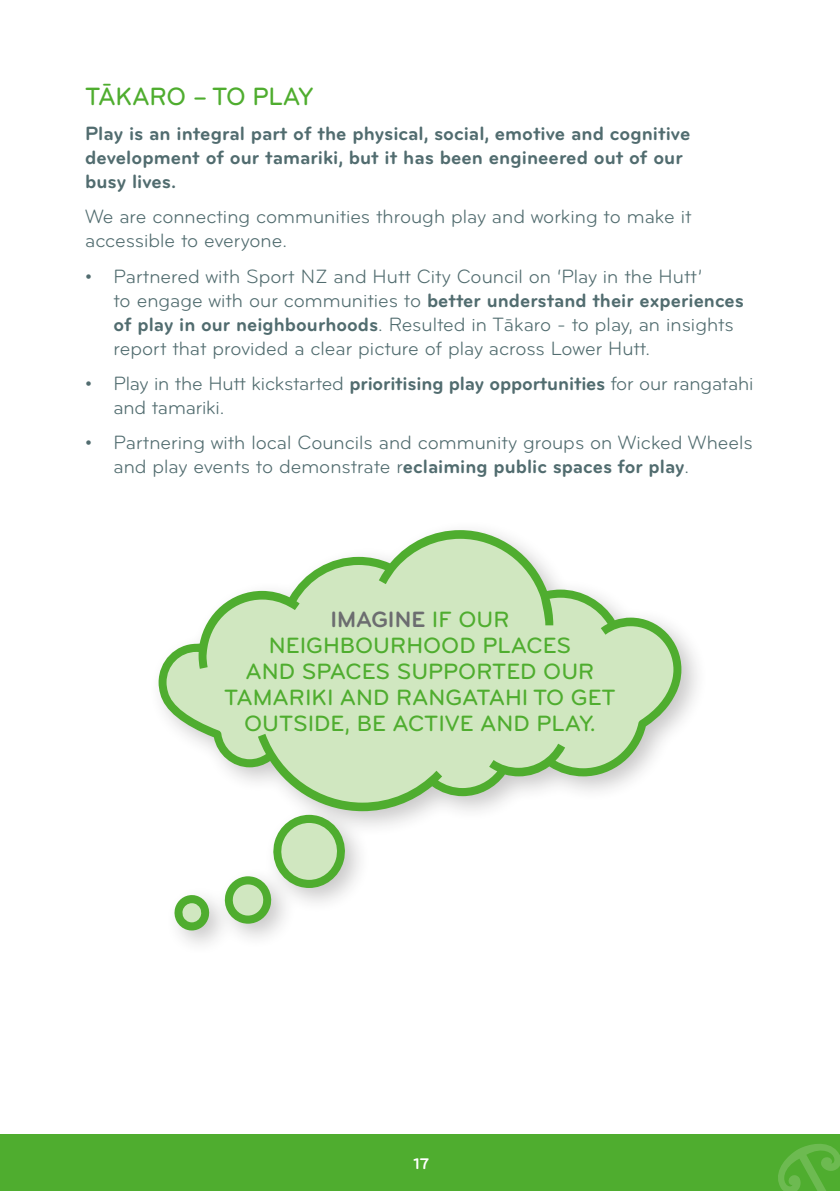
<style>
.page{position:relative;width:840px;height:1191px;background:#fff}
.page>*{position:absolute;margin:0;border:0;box-sizing:border-box;transform-origin:0 0}
.Heading{font:500 26px "Bryant Pro";letter-spacing:-.01em;color:#4fad2f;scale:.96 1}
.Speech_Bubbles{font:500 23px/26px "Bryant Pro";color:#4fad2f;text-align:center}
.Bullets{font:20px/24px "Bryant Pro";color:#516c6f}
.Intro_text{font:700 20px/24px "Bryant Pro";color:#516c6f}
.Body_text{font:20px/24px "Bryant Pro";color:#516c6f}
.t1{font:700 16px "Bryant Pro";color:#fff}
.s1{font-weight:700}
.s2{font-weight:700;color:#6c6d70}
</style>
<div class="page">
<div style="left:0;top:1134px;width:839px;height:57px;background:#4fad2f"></div>
<svg style="left:778px;top:1144px;width:61px;height:47px"></svg>
<svg style="left:158px;top:530px;width:523px;height:281px"></svg>
<svg style="left:166px;top:539px;width:507px;height:263px;fill:#d0e7c0"></svg>
<svg style="left:222px;top:815px;width:124px;height:108px"></svg>
<svg style="left:174px;top:895px;width:36px;height:35px"></svg>
<p class="Heading" style="left:85px;top:80px;width:239px">TĀKARO – TO PLAY</p>
<p class="Intro_text" style="left:85px;top:121px;width:606px">Play is an integral part of the physical, social, emotive and cognitive development of our tamariki, but it has been engineered out of our busy lives.</p>
<p class="Body_text" style="left:85px;top:205px;width:607px">We are connecting communities through play and working to make it accessible to everyone.</p>
<p class="Bullets" style="left:113px;top:264px;width:631px;text-indent:-28px">• Partnered with Sport NZ and Hutt City Council on ‘Play in the Hutt’<br>to engage with our communities to <span class="s1">better understand their experiences of play in our neighbourhoods</span>. Resulted in Tākaro - to play, an insights report that provided a clear picture of play across Lower Hutt.</p>
<p class="Bullets" style="left:113px;top:371px;width:641px;text-indent:-28px">• Play in the Hutt kickstarted <span class="s1">prioritising play opportunities</span> for our rangatahi and tamariki.</p>
<p class="Bullets" style="left:113px;top:431px;width:640px;text-indent:-28px">• Partnering with local Councils and community groups on Wicked Wheels and play events to demonstrate r<span class="s1">eclaiming public spaces for play</span>.</p>
<p class="Speech_Bubbles" style="left:224px;top:606px;width:393px"><span class="s2">IMAGINE</span> IF OUR<br>NEIGHBOURHOOD PLACES<br>AND SPACES SUPPORTED OUR<br>TAMARIKI AND RANGATAHI TO GET<br>OUTSIDE, BE ACTIVE AND PLAY.</p>
<p class="t1" style="left:413px;top:1153px;width:17px">17</p>
</div>
